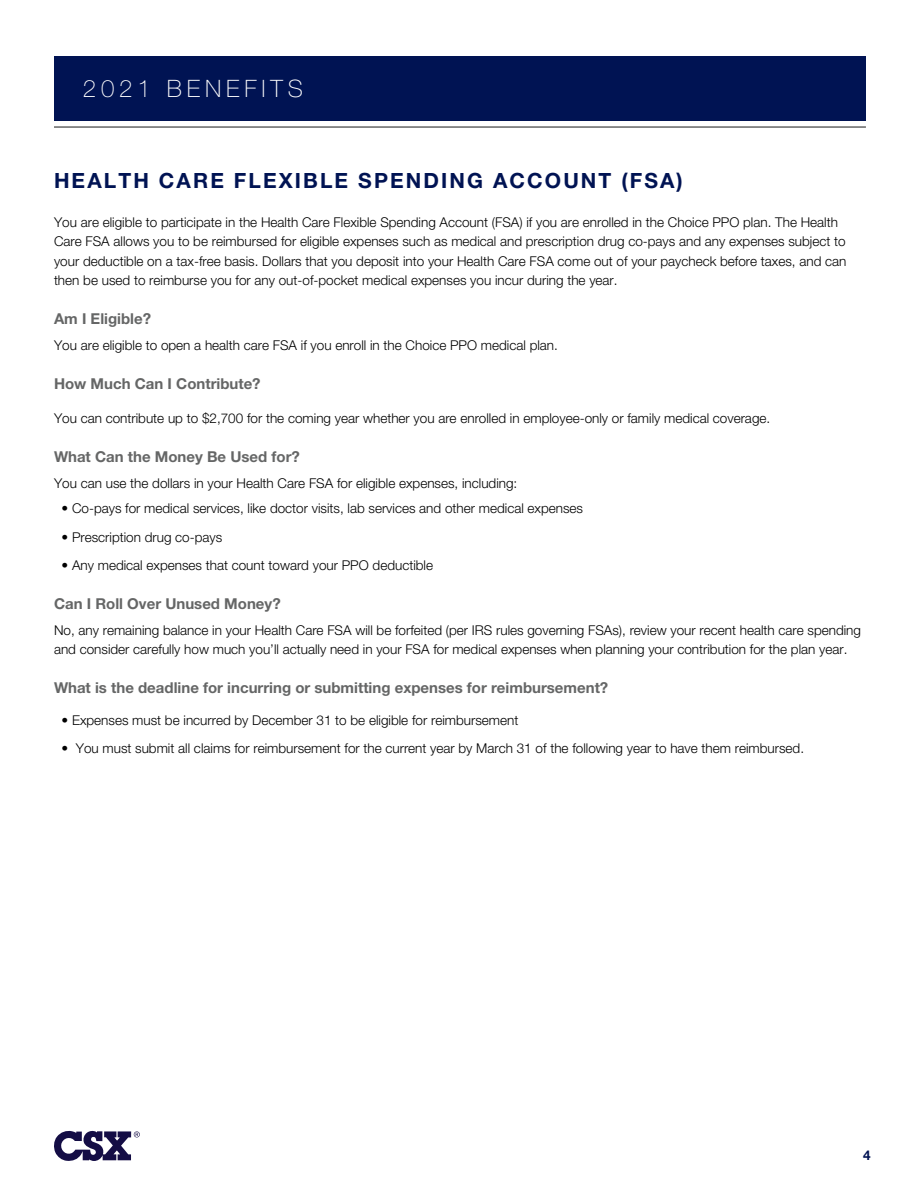
<style>
.page{position:relative;width:918px;height:1188px;background:#fff}
.page>*{position:absolute;margin:0;border:0;box-sizing:border-box;transform-origin:0 0}
.t1{font:100 24px "Helvetica Neue LT Std";letter-spacing:.2em;color:#fff}
.t2{font:700 21px "Helvetica Neue LT Std";letter-spacing:.1em;color:#001353}
.t3{font:700 15px "Helvetica Neue LT Std";color:#656666}
.t4{font:300 13.5px/19.5px "Helvetica Neue LT Std";color:#000}
.t5{font:700 13.5px "Helvetica Neue LT Std";color:#001353}
</style>
<div class="page">
<div style="left:54px;top:56px;width:812px;height:64px;background:#001353"></div>
<hr style="left:54px;top:126px;width:812px;height:2px;background:#656666">
<svg style="left:54px;top:1131px;width:86px;height:30px"></svg>
<p class="t1" style="left:83px;top:75px;width:221px">2021 BENEFITS</p>
<p class="t2" style="left:54px;top:168px;width:630px">HEALTH CARE FLEXIBLE SPENDING ACCOUNT (FSA)</p>
<p class="t4" style="left:54px;top:212px;width:794px">You are eligible to participate in the Health Care Flexible Spending Account (FSA) if you are enrolled in the Choice PPO plan. The Health Care FSA allows you to be reimbursed for eligible expenses such as medical and prescription drug co-pays and any expenses subject to your deductible on a tax-free basis. Dollars that you deposit into your Health Care FSA come out of your paycheck before taxes, and can then be used to reimburse you for any out-of-pocket medical expenses you incur during the year.</p>
<p class="t3" style="left:54px;top:310px;width:99px">Am I Eligible?</p>
<p class="t4" style="left:54px;top:335px;width:505px">You are eligible to open a health care FSA if you enroll in the Choice PPO medical plan.</p>
<p class="t3" style="left:54px;top:374px;width:208px">How Much Can I Contribute?</p>
<p class="t4" style="left:54px;top:409px;width:718px">You can contribute up to $2,700 for the coming year whether you are enrolled in employee-only or family medical coverage.</p>
<p class="t3" style="left:54px;top:448px;width:247px">What Can the Money Be Used for?</p>
<p class="t4" style="left:54px;top:473px;width:465px">You can use the dollars in your Health Care FSA for eligible expenses, including:</p>
<p class="t4" style="left:62px;top:499px;width:523px">• Co-pays for medical services, like doctor visits, lab services and other medical expenses</p>
<p class="t4" style="left:62px;top:527px;width:162px">• Prescription drug co-pays</p>
<p class="t4" style="left:62px;top:556px;width:373px">• Any medical expenses that count toward your PPO deductible</p>
<p class="t3" style="left:54px;top:595px;width:228px">Can I Roll Over Unused Money?</p>
<p class="t4" style="left:54px;top:620px;width:809px">No, any remaining balance in your Health Care FSA will be forfeited (per IRS rules governing FSAs), review your recent health care spending and consider carefully how much you’ll actually need in your FSA for medical expenses when planning your contribution for the plan year.</p>
<p class="t3" style="left:54px;top:679px;width:556px">What is the deadline for incurring or submitting expenses for reimbursement?</p>
<p class="t4" style="left:62px;top:710px;width:458px">• Expenses must be incurred by December 31 to be eligible for reimbursement</p>
<p class="t4" style="left:62px;top:739px;width:744px">• You must submit all claims for reimbursement for the current year by March 31 of the following year to have them reimbursed.</p>
<p class="t5" style="left:863px;top:1147px;width:9px">4</p>
</div>
